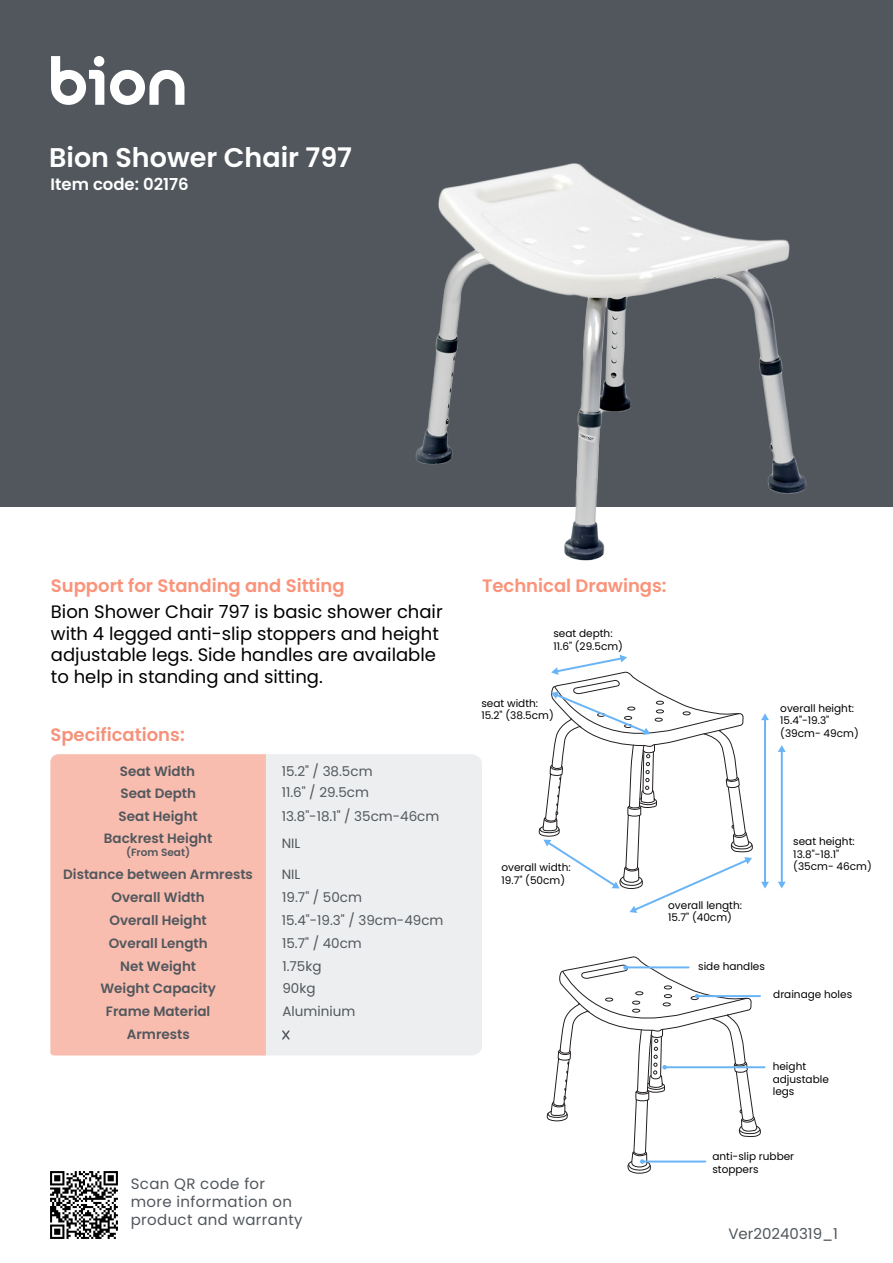
<style>
.page{position:relative;width:893px;height:1263px;background:#fff}
.page>*{position:absolute;margin:0;border:0;box-sizing:border-box;transform-origin:0 0}
.t1{font:600 27px "Poppins";color:#fff}
.t2{font:18px/21.6px "Poppins";color:#000}
.t3{font:600 18px "Poppins";color:#fa9379}
.t4{font:600 18px "Poppins";color:#f5927b}
.t5{font:600 16.5px "Poppins";color:#fff}
.t6{font:15px/18px "Poppins";letter-spacing:.025em;color:#51575d}
.t7{font:15px "Poppins";color:#50575c}
.t8{font:600 13.5px/22.5px "Poppins";color:#51575d;text-align:center}
.t9{font:13.5px/24.2px "Poppins";color:#52585e}
.t10{font:13.5px/22.8px "Poppins";color:#51575d}
.t11{font:10.5px/12.6px "Poppins";color:#000}
.t12{font:600 10.5px "Poppins";color:#51575d}
.s1{color:#51575d}
.s2{color:#52585e}
</style>
<div class="page">
<div style="left:0;top:0;width:893px;height:506px;background:#51575d"></div>
<svg style="left:51px;top:56px;width:53px;height:49px"></svg>
<svg style="left:110px;top:70px;width:74px;height:35px"></svg>
<div style="left:50px;top:754px;width:216px;height:301px;background:#f9bdaf"></div>
<div style="left:266px;top:754px;width:216px;height:301px;background:#edeeef"></div>
<svg style="left:281px;top:1029px;width:10px;height:12px"></svg>
<img style="left:300px;top:163px;width:593px;height:398px">
<hr style="left:764px;top:719px;width:2px;height:164px;background:#69b4f6">
<svg style="left:761px;top:713px;width:8px;height:7px"></svg>
<svg style="left:761px;top:882px;width:8px;height:6px"></svg>
<svg style="left:538px;top:655px;width:215px;height:258px"></svg>
<hr style="left:781px;top:751px;width:2px;height:132px;background:#69b4f6">
<svg style="left:778px;top:745px;width:8px;height:7px"></svg>
<svg style="left:778px;top:882px;width:8px;height:6px"></svg>
<hr style="left:665px;top:1066px;width:99px;height:2px;background:#69b4f6">
<svg style="left:546px;top:956px;width:215px;height:218px"></svg>
<hr style="left:697px;top:995px;width:63px;height:2px;background:#69b4f6">
<img style="left:50px;top:1171px;width:68px;height:68px">
<h1 class="t1" style="left:49px;top:141px;width:304px">Bion Shower Chair 797</h1>
<h3 class="t5" style="left:51px;top:175px;width:140px">Item code: 02176</h3>
<h2 class="t3" style="left:51px;top:575px;width:295px">Support for Standing and Sitting</h2>
<h2 class="t3" style="left:482px;top:575px;width:186px">Technical Drawings:</h2>
<h2 class="t2" style="left:51px;top:601px;width:393px">Bion Shower Chair 797 is basic shower chair with 4 legged anti-slip stoppers and height adjustable legs. Side handles are available to help in standing and sitting.</h2>
<h2 class="t4" style="left:50px;top:724px;width:136px">Specifications:</h2>
<p class="t8" style="left:104px;top:760px;width:110px">Seat Width<br>Seat Depth<br>Seat Height<br>Backrest Height</p>
<p class="t12" style="left:126px;top:846px;width:66px">(From Seat)</p>
<p class="t8" style="left:63px;top:863px;width:191px">Distance between Armrests</p>
<p class="t8" style="left:109px;top:886px;width:99px;line-height:23px;text-align:left">Overall Width<br>Overall Height</p>
<p class="t8" style="left:109px;top:932px;width:101px">Overall Length</p>
<p class="t8" style="left:100px;top:977px;width:117px">Weight Capacity<br>Frame Material<br>Armrests</p>
<p class="t8" style="left:120px;top:955px;width:77px">Net Weight</p>
<p class="t9" style="left:282px;top:759px;width:92px"><span class="s1">15.2</span>" / 38.5cm</p>
<p class="t9" style="left:282px;top:780px;width:159px"><span class="s1">11.6</span>" / 29.5cm<br><span class="s1">13.8</span>"-18.1" / 35cm-46cm</p>
<p class="t10" style="left:282px;top:831px;width:20px">NIL</p>
<p class="t10" style="left:282px;top:863px;width:20px">NIL</p>
<p class="t9" style="left:282px;top:885px;width:81px"><span class="s1">19.7</span>" / 50cm</p>
<p class="t10" style="left:282px;top:932px;width:81px">15.7<span class="s2">" / 40cm<br></span>1.75kg<br>90kg<br>Aluminium</p>
<p class="t9" style="left:282px;top:908px;width:163px"><span class="s1">15.4</span>"-19.3" / 39cm-49cm</p>
<h3 class="t6" style="left:131px;top:1174px;width:173px">Scan QR code for more information on product and warranty</h3>
<p class="t11" style="left:553px;top:627px;width:71px">seat depth:<br>11.6" (29.5cm)</p>
<p class="t11" style="left:481px;top:696px;width:74px">seat width:<br>15.2" (38.5cm)</p>
<p class="t11" style="left:780px;top:702px;width:80px">overall height:<br>15.4"-19.3" (39cm- 49cm)</p>
<p class="t11" style="left:793px;top:835px;width:63px">seat height:<br>13.8"-18.1"</p>
<p class="t11" style="left:501px;top:861px;width:71px">overall width:</p>
<p class="t11" style="left:793px;top:860px;width:80px">(35cm- 46cm)</p>
<p class="t11" style="left:501px;top:874px;width:65px">19.7" (50cm)</p>
<p class="t11" style="left:668px;top:899px;width:75px">overall length:<br>15.7" (40cm)</p>
<p class="t11" style="left:698px;top:960px;width:68px">side handles</p>
<p class="t11" style="left:773px;top:988px;width:80px">drainage holes</p>
<p class="t11" style="left:773px;top:1060px;width:58px">height adjustable legs</p>
<p class="t11" style="left:712px;top:1150px;width:83px">anti-slip rubber stoppers</p>
<h3 class="t7" style="left:728px;top:1225px;width:111px">Ver20240319_1</h3>
</div>
